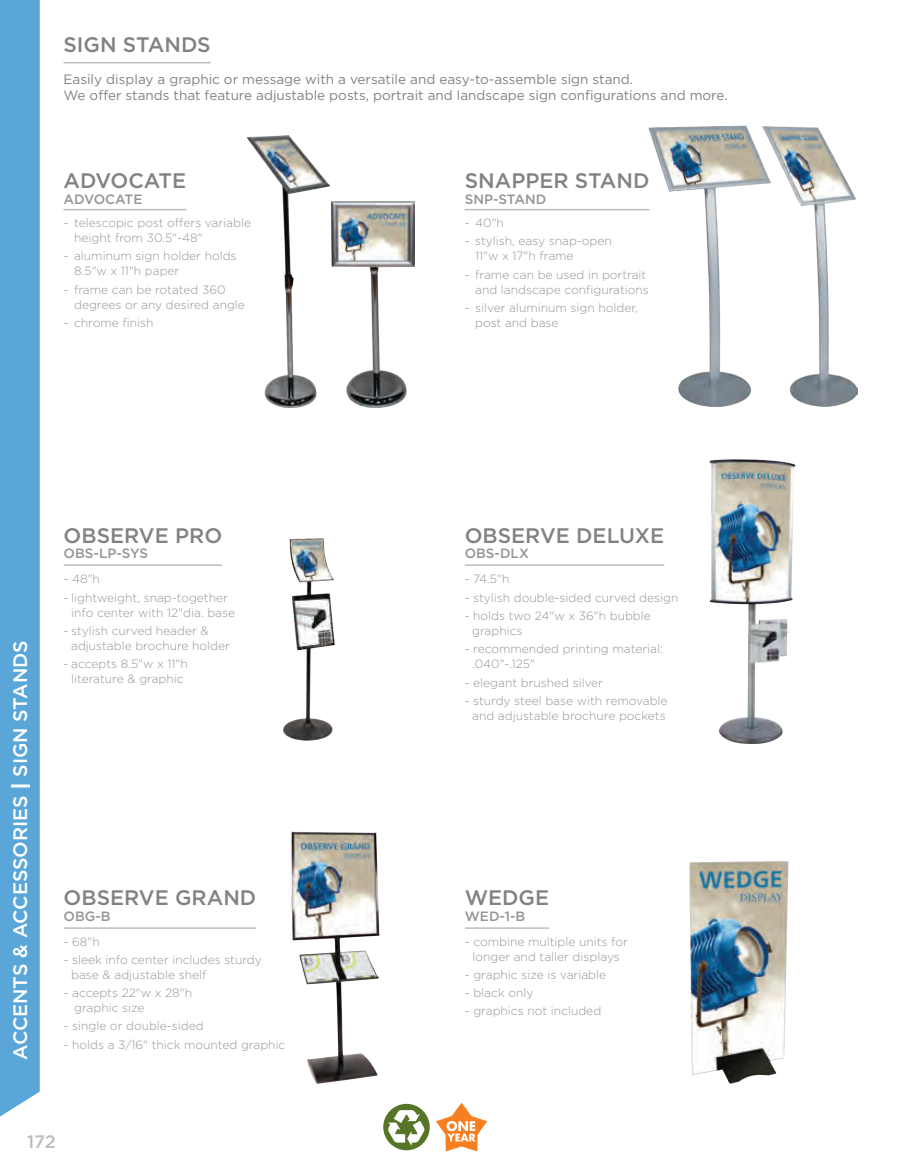
<style>
.page{position:relative;width:905px;height:1175px;background:#fff}
.page>*{position:absolute;margin:0;border:0;box-sizing:border-box;transform-origin:0 0}
.t1{font:500 21px "Gotham HTF";color:#808285}
.t2{font:500 19.5px "Gotham HTF";color:#fff}
.t3{font:500 18px "Gotham HTF";color:#bcbdc0}
.t4{font:13.5px/16.2px "Gotham";color:#808285}
.t5{font:500 13.5px "Gotham HTF";color:#939598}
.t6{font:300 12px/15px "Gotham";color:#939598}
</style>
<div class="page">
<div style="left:0;top:0;width:40px;height:1117px;background:#5aa6d9"></div>
<hr style="left:63px;top:62px;width:148px;height:1px;background:#bcbdc0">
<hr style="left:64px;top:209px;width:122px;height:1px;background:#bcbdc0">
<img style="left:331px;top:201px;width:83px;height:206px">
<img style="left:247px;top:136px;width:82px;height:271px">
<hr style="left:464px;top:209px;width:185px;height:1px;background:#bcbdc0">
<img style="left:770px;top:126px;width:87px;height:280px">
<img style="left:648px;top:125px;width:122px;height:281px">
<div style="left:383px;top:1103px;width:46px;height:47px;background:#577427;border-radius:50%"></div>
<svg style="left:387px;top:1110px;width:38px;height:35px"></svg>
<svg style="left:436px;top:1102px;width:51px;height:49px"></svg>
<img style="left:283px;top:538px;width:51px;height:202px">
<hr style="left:64px;top:564px;width:158px;height:2px;background:#bcbdc0">
<img style="left:709px;top:459px;width:87px;height:284px">
<hr style="left:464px;top:564px;width:200px;height:2px;background:#bcbdc0">
<img style="left:291px;top:831px;width:89px;height:253px">
<hr style="left:64px;top:927px;width:192px;height:1px;background:#bcbdc0">
<svg style="left:11px;top:785px;width:19px;height:2px"></svg>
<img style="left:689px;top:861px;width:100px;height:222px">
<hr style="left:465px;top:927px;width:84px;height:1px;background:#bcbdc0">
<h1 class="t1" style="left:63px;top:33px;width:149px">SIGN STANDS</h1>
<p class="t4" style="left:63px;top:71px;width:665px">Easily display a graphic or message with a versatile and easy-to-assemble sign stand.<br>We offer stands that feature adjustable posts, portrait and landscape sign configurations and more.</p>
<h1 class="t1" style="left:64px;top:168px;width:124px">ADVOCATE</h1>
<p class="t6" style="left:74px;top:215px;width:178px;text-indent:-10px">- telescopic post offers variable height from 30.5"-48"</p>
<p class="t6" style="left:74px;top:248px;width:164px;text-indent:-10px">- aluminum sign holder holds<br>8.5"w x 11"h paper</p>
<p class="t6" style="left:74px;top:281px;width:172px;text-indent:-10px">- frame can be rotated 360 degrees or any desired angle</p>
<p class="t6" style="left:64px;top:315px;width:91px">- chrome finish</p>
<p class="t5" style="left:64px;top:191px;width:80px">ADVOCATE</p>
<h1 class="t1" style="left:464px;top:168px;width:186px">SNAPPER STAND</h1>
<p class="t6" style="left:464px;top:215px;width:41px">- 40"h</p>
<p class="t6" style="left:475px;top:233px;width:138px;text-indent:-10px">- stylish, easy snap-open<br>11"w x 17"h frame</p>
<p class="t6" style="left:464px;top:266px;width:186px;text-align:right">- frame can be used in portrait and landscape configurations</p>
<p class="t6" style="left:475px;top:300px;width:164px;text-indent:-10px">- silver aluminum sign holder, post and base</p>
<p class="t5" style="left:464px;top:191px;width:83px">SNP-STAND</p>
<h2 class="t2" style="left:9px;top:1060px;width:421px;rotate:-90deg">ACCENTS &amp; ACCESSORIES | SIGN STANDS</h2>
<h1 class="t1" style="left:64px;top:523px;width:160px">OBSERVE PRO</h1>
<p class="t5" style="left:64px;top:545px;width:86px">OBS-LP-SYS</p>
<p class="t6" style="left:64px;top:571px;width:38px">- 48"h</p>
<p class="t6" style="left:71px;top:589px;width:165px;text-indent:-8px">- lightweight, snap-together info center with 12"dia. base</p>
<p class="t6" style="left:71px;top:623px;width:160px;text-indent:-8px">- stylish curved header &amp; adjustable brochure holder</p>
<p class="t6" style="left:64px;top:656px;width:126px;text-align:center">- accepts 8.5"w x 11"h literature &amp; graphic</p>
<h1 class="t1" style="left:64px;top:886px;width:194px">OBSERVE GRAND</h1>
<p class="t5" style="left:64px;top:908px;width:49px">OBG-B</p>
<p class="t6" style="left:64px;top:933px;width:38px">- 68"h</p>
<p class="t6" style="left:71px;top:951px;width:192px;text-indent:-8px">- sleek info center includes sturdy base &amp; adjustable shelf</p>
<p class="t6" style="left:74px;top:985px;width:119px;text-indent:-10px">- accepts 22"w x 28"h graphic size</p>
<p class="t6" style="left:64px;top:1018px;width:141px">- single or double-sided</p>
<p class="t6" style="left:64px;top:1036px;width:223px">- holds a 3/16" thick mounted graphic</p>
<h3 class="t3" style="left:27px;top:1131px;width:30px">172</h3>
<h1 class="t1" style="left:464px;top:523px;width:201px">OBSERVE DELUXE</h1>
<p class="t5" style="left:464px;top:545px;width:66px">OBS-DLX</p>
<p class="t6" style="left:464px;top:571px;width:46px">- 74.5"h</p>
<p class="t6" style="left:464px;top:589px;width:215px">- stylish double-sided curved design</p>
<p class="t6" style="left:472px;top:608px;width:180px;text-indent:-8px">- holds two 24"w x 36"h bubble graphics</p>
<p class="t6" style="left:472px;top:641px;width:192px;text-indent:-8px">- recommended printing material: .040"-.125"</p>
<p class="t6" style="left:464px;top:674px;width:140px">- elegant brushed silver</p>
<p class="t6" style="left:464px;top:692px;width:204px;text-align:center">- sturdy steel base with removable and adjustable brochure pockets</p>
<h1 class="t1" style="left:464px;top:886px;width:86px">WEDGE</h1>
<p class="t6" style="left:465px;top:933px;width:164px;text-align:center">- combine multiple units for longer and taller displays</p>
<p class="t6" style="left:465px;top:966px;width:143px">- graphic size is variable</p>
<p class="t6" style="left:465px;top:985px;width:70px">- black only</p>
<p class="t6" style="left:465px;top:1003px;width:138px">- graphics not included</p>
<p class="t5" style="left:465px;top:908px;width:62px">WED-1-B</p>
</div>
